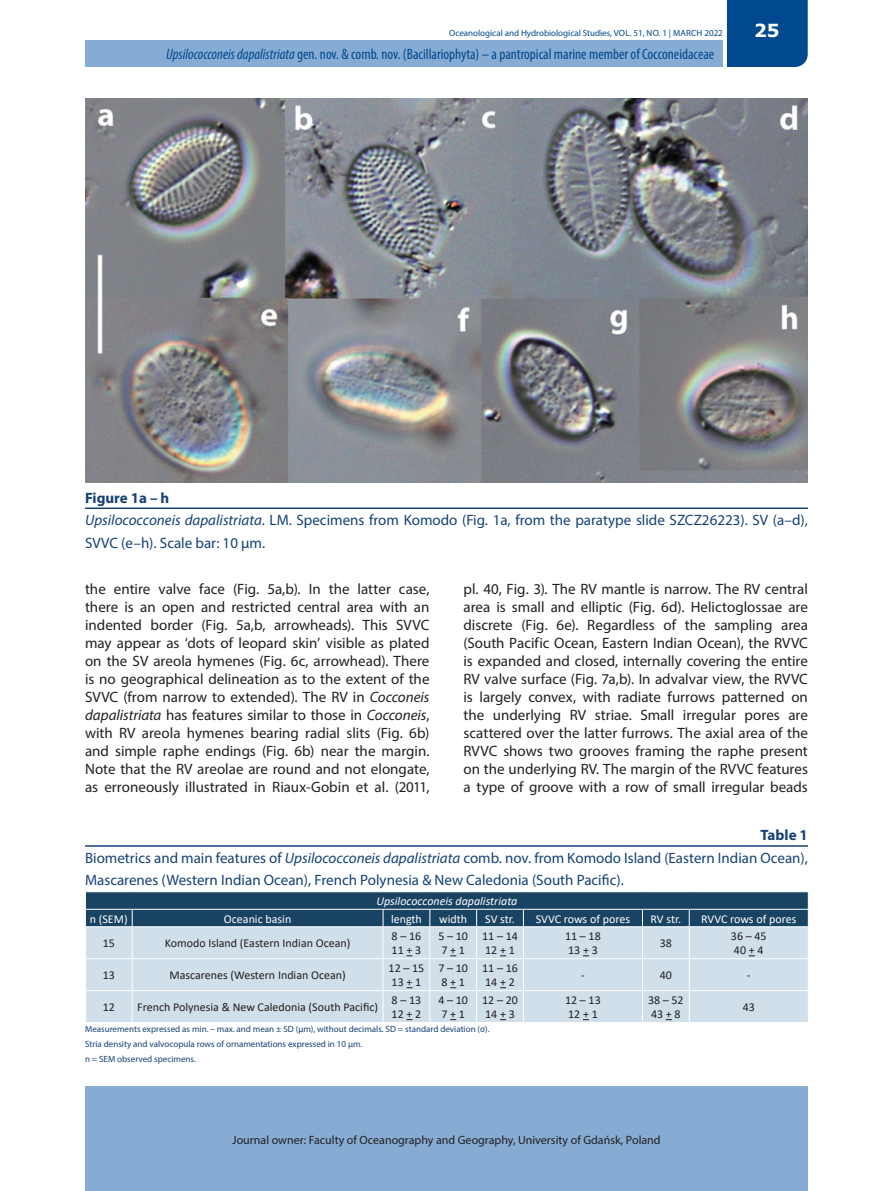
<style>
.page{position:relative;width:893px;height:1191px;background:#fff}
.page>*{position:absolute;margin:0;border:0;box-sizing:border-box;transform-origin:0 0}
.t1{font:700 18px "Verdana";color:#fff}
.t2{font:15px/18px "Myriad Pro";color:#231f20;text-align:justify}
.t3{font:15px/22.5px "Myriad Pro";color:#144176}
.t4{font:condensed 15px "Myriad Pro";color:#01498e}
.t5{font:12px/14.4px "Calibri";color:#231f20}
.t6{font:12px "Myriad Pro";color:#231f20}
.t7{font:12px "Calibri";color:#fff}
.t8{font:italic 12px "Calibri";color:#fff}
.t9{font:9px/15px "Myriad Pro";color:#144176}
.t10{font:9px "Myriad Pro";color:#01498e}
.s1{font-style:italic}
.s2{font-weight:700}
</style>
<div class="page">
<div style="left:85px;top:40px;width:637px;height:27px;background:#87acd4"></div>
<div style="left:85px;top:1086px;width:723px;height:105px;background:#87acd4"></div>
<div style="left:727px;top:0;width:81px;height:67px;background:#01498e"></div>
<img style="left:85px;top:98px;width:723px;height:385px">
<hr style="left:85px;top:507px;width:723px;height:2px;background:#144176">
<hr style="left:85px;top:845px;width:723px;height:1px;background:#144176">
<div style="left:86px;top:927px;width:722px;height:95px;background:#d0dfea"></div>
<hr style="left:85px;top:958px;width:47px;height:1px;background:#fff">
<hr style="left:132px;top:958px;width:251px;height:1px;background:#fff">
<hr style="left:383px;top:958px;width:47px;height:1px;background:#fff">
<hr style="left:430px;top:958px;width:47px;height:1px;background:#fff">
<hr style="left:477px;top:958px;width:46px;height:1px;background:#fff">
<hr style="left:523px;top:958px;width:119px;height:1px;background:#fff">
<hr style="left:642px;top:958px;width:47px;height:1px;background:#fff">
<hr style="left:689px;top:958px;width:120px;height:1px;background:#fff">
<hr style="left:85px;top:990px;width:47px;height:1px;background:#fff">
<hr style="left:132px;top:990px;width:251px;height:1px;background:#fff">
<hr style="left:383px;top:990px;width:47px;height:1px;background:#fff">
<hr style="left:430px;top:990px;width:47px;height:1px;background:#fff">
<hr style="left:477px;top:990px;width:46px;height:1px;background:#fff">
<hr style="left:523px;top:990px;width:119px;height:1px;background:#fff">
<hr style="left:642px;top:990px;width:47px;height:1px;background:#fff">
<hr style="left:689px;top:990px;width:120px;height:1px;background:#fff">
<svg style="left:85px;top:891px;width:724px;height:35px;background:#29506d"></svg>
<hr style="left:132px;top:927px;width:1px;height:31px;background:#fff">
<hr style="left:383px;top:927px;width:1px;height:31px;background:#fff">
<hr style="left:429px;top:927px;width:1px;height:31px;background:#fff">
<hr style="left:476px;top:927px;width:1px;height:31px;background:#fff">
<hr style="left:523px;top:927px;width:1px;height:31px;background:#fff">
<hr style="left:642px;top:927px;width:1px;height:31px;background:#fff">
<hr style="left:689px;top:927px;width:1px;height:31px;background:#fff">
<hr style="left:132px;top:959px;width:1px;height:31px;background:#fff">
<hr style="left:383px;top:959px;width:1px;height:31px;background:#fff">
<hr style="left:429px;top:959px;width:1px;height:31px;background:#fff">
<hr style="left:476px;top:959px;width:1px;height:31px;background:#fff">
<hr style="left:523px;top:959px;width:1px;height:31px;background:#fff">
<hr style="left:642px;top:959px;width:1px;height:31px;background:#fff">
<hr style="left:689px;top:959px;width:1px;height:31px;background:#fff">
<hr style="left:132px;top:991px;width:1px;height:31px;background:#fff">
<hr style="left:383px;top:991px;width:1px;height:31px;background:#fff">
<hr style="left:429px;top:991px;width:1px;height:31px;background:#fff">
<hr style="left:476px;top:991px;width:1px;height:31px;background:#fff">
<hr style="left:523px;top:991px;width:1px;height:31px;background:#fff">
<hr style="left:642px;top:991px;width:1px;height:31px;background:#fff">
<hr style="left:689px;top:991px;width:1px;height:31px;background:#fff">
<p class="t10" style="left:449px;top:28px;width:275px">Oceanological and Hydrobiological Studies, VOL. 51, NO. 1 | MARCH 2022</p>
<p class="t4" style="left:166px;top:45px;width:550px"><span class="s1">Upsilococconeis dapalistriata</span> gen. nov. &amp; comb. nov. (Bacillariophyta) – a pantropical marine member of Cocconeidaceae</p>
<p class="t1" style="left:754px;top:18px;width:27px">25</p>
<p class="t3" style="left:85px;top:486px;width:724px"><span class="s2">Figure 1a – h<br></span><span class="s1">Upsilococconeis dapalistriata</span>. LM. Specimens from Komodo (Fig. 1a, from the paratype slide SZCZ26223). SV (a–d),<br>SVVC (e–h). Scale bar: 10 µm.</p>
<p class="t2" style="left:85px;top:580px;width:346px">the entire valve face (Fig. 5a,b). In the latter case, there is an open and restricted central area with an indented border (Fig. 5a,b, arrowheads). This SVVC may appear as ‘dots of leopard skin’ visible as plated on the SV areola hymenes (Fig. 6c, arrowhead). There is no geographical delineation as to the extent of the SVVC (from narrow to extended). The RV in <span class="s1">Cocconeis dapalistriata</span> has features similar to those in <span class="s1">Cocconeis</span>, with RV areola hymenes bearing radial slits (Fig. 6b) and simple raphe endings (Fig. 6b) near the margin.<br>Note that the RV areolae are round and not elongate, as erroneously illustrated in Riaux-Gobin et al. (2011,</p>
<p class="t2" style="left:463px;top:580px;width:346px">pl. 40, Fig. 3). The RV mantle is narrow. The RV central area is small and elliptic (Fig. 6d). Helictoglossae are discrete (Fig. 6e). Regardless of the sampling area (South Pacific Ocean, Eastern Indian Ocean), the RVVC is expanded and closed, internally covering the entire RV valve surface (Fig. 7a,b). In advalvar view, the RVVC is largely convex, with radiate furrows patterned on the underlying RV striae. Small irregular pores are scattered over the latter furrows. The axial area of the RVVC shows two grooves framing the raphe present on the underlying RV. The margin of the RVVC features a type of groove with a row of small irregular beads</p>
<p class="t3" style="left:85px;top:824px;width:724px;text-align:justify;text-indent:675px"><span class="s2">Table 1<br></span>Biometrics and main features of <span class="s1">Upsilococconeis dapalistriata</span> comb. nov. from Komodo Island (Eastern Indian Ocean), Mascarenes (Western Indian Ocean), French Polynesia &amp; New Caledonia (South Pacific).</p>
<p class="t8" style="left:376px;top:892px;width:142px">Upsilococconeis dapalistriata</p>
<p class="t7" style="left:90px;top:910px;width:39px">n (SEM)</p>
<p class="t7" style="left:224px;top:910px;width:69px">Oceanic basin</p>
<p class="t7" style="left:391px;top:910px;width:32px">length</p>
<p class="t7" style="left:439px;top:910px;width:29px">width</p>
<p class="t7" style="left:485px;top:910px;width:31px">SV str.</p>
<p class="t7" style="left:536px;top:910px;width:96px">SVVC rows of pores</p>
<p class="t7" style="left:651px;top:910px;width:32px">RV str.</p>
<p class="t7" style="left:701px;top:910px;width:97px">RVVC rows of pores</p>
<p class="t5" style="left:103px;top:935px;width:14px">15</p>
<p class="t5" style="left:165px;top:935px;width:187px">Komodo Island (Eastern Indian Ocean)</p>
<p class="t5" style="left:392px;top:928px;width:31px">8 – 16<br>11 + 3</p>
<p class="t5" style="left:438px;top:928px;width:31px">5 – 10<br>7 + 1</p>
<p class="t5" style="left:482px;top:928px;width:37px">11 – 14<br>12 + 1</p>
<p class="t5" style="left:565px;top:928px;width:37px">11 – 18<br>13 + 3</p>
<p class="t5" style="left:660px;top:935px;width:14px">38</p>
<p class="t5" style="left:731px;top:928px;width:37px">36 – 45<br>40 + 4</p>
<p class="t5" style="left:103px;top:967px;width:14px">13</p>
<p class="t5" style="left:169px;top:967px;width:178px">Mascarenes (Western Indian Ocean)</p>
<p class="t5" style="left:389px;top:960px;width:37px">12 – 15<br>13 + 1</p>
<p class="t5" style="left:438px;top:960px;width:31px">7 – 10<br>8 + 1</p>
<p class="t5" style="left:482px;top:960px;width:37px">11 – 16<br>14 + 2</p>
<p class="t5" style="left:581px;top:967px;width:5px">-</p>
<p class="t5" style="left:660px;top:967px;width:14px">40</p>
<p class="t5" style="left:747px;top:967px;width:5px">-</p>
<p class="t5" style="left:103px;top:999px;width:14px">12</p>
<p class="t5" style="left:137px;top:999px;width:242px">French Polynesia &amp; New Caledonia (South Pacific)</p>
<p class="t5" style="left:392px;top:992px;width:31px">8 – 13<br>12 + 2</p>
<p class="t5" style="left:438px;top:992px;width:31px">4 – 10<br>7 + 1</p>
<p class="t5" style="left:482px;top:992px;width:37px">12 – 20<br>14 + 3</p>
<p class="t5" style="left:565px;top:992px;width:37px">12 – 13<br>12 + 1</p>
<p class="t5" style="left:648px;top:992px;width:37px">38 – 52<br>43 + 8</p>
<p class="t5" style="left:743px;top:999px;width:14px">43</p>
<p class="t9" style="left:85px;top:1021px;width:406px">Measurements expressed as min. – max. and mean ± SD (µm), without decimals. SD = standard deviation (σ).<br>Stria density and valvocopula rows of ornamentations expressed in 10 µm.<br>n = SEM observed specimens.</p>
<p class="t6" style="left:232px;top:1132px;width:430px">Journal owner: Faculty of Oceanography and Geography, University of Gdańsk, Poland</p>
</div>
